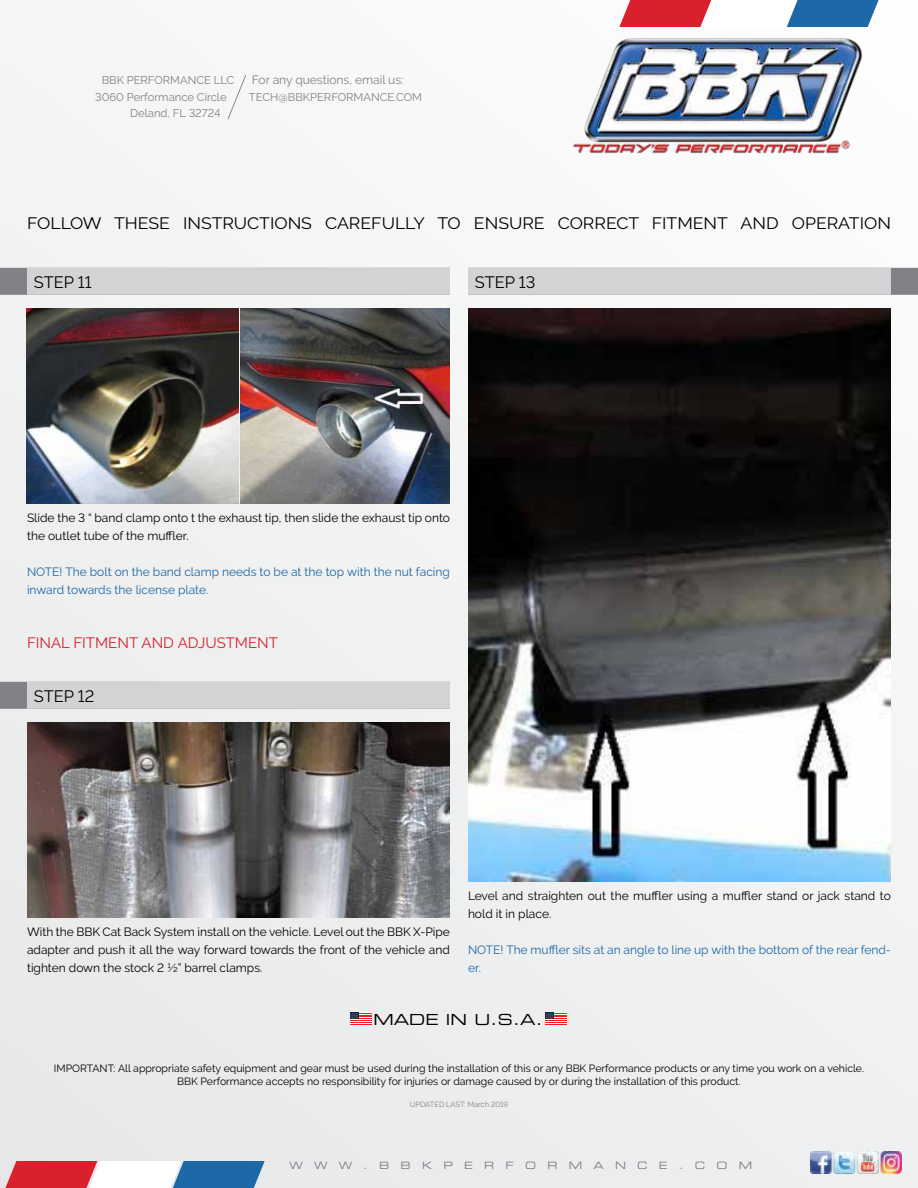
<style>
.page{position:relative;width:918px;height:1188px;background:#f0f1f1}
.page>*{position:absolute;margin:0;border:0;box-sizing:border-box;transform-origin:0 0}
.t1{font:16.5px "Raleway";color:#000;scale:1.07 1}
.t2{font:16.5px "Raleway";color:#000}
.t3{font:15.3px "Eurostile Extended Two";color:#000}
.t4{font:15px "Raleway";color:#da202c}
.t5{font:12px/18px "Raleway";color:#000}
.t6{font:12px/18px "Raleway";color:#1d68a6}
.t7{font:12px "Raleway";color:#808285}
.t8{font:11.25px "Raleway";color:#808285}
.t9{font:10.5px/12.6px "Raleway";color:#000;text-align:center}
.t10{font:10.2px "Eurostile Extended Two";letter-spacing:1.11em;color:#808285}
.t11{font:7.5px "Raleway";color:#808285}
</style>
<div class="page">
<svg style="left:619px;top:0;width:265px;height:27px"></svg>
<svg style="left:5px;top:1161px;width:260px;height:27px"></svg>
<img style="left:573px;top:37px;width:290px;height:119px">
<svg style="left:227px;top:75px;width:19px;height:45px"></svg>
<svg style="left:545px;top:1013px;width:22px;height:12px"></svg>
<svg style="left:350px;top:1013px;width:21px;height:12px"></svg>
<img style="left:810px;top:1152px;width:92px;height:21px">
<div style="left:468px;top:268px;width:450px;height:27px;background:#808285"></div>
<div style="left:468px;top:268px;width:423px;height:27px;background:#d1d3d4"></div>
<img style="left:468px;top:308px;width:423px;height:574px">
<div style="left:0;top:268px;width:450px;height:27px;background:#808285"></div>
<div style="left:27px;top:268px;width:423px;height:27px;background:#d1d3d4"></div>
<div style="left:0;top:682px;width:450px;height:27px;background:#808285"></div>
<div style="left:27px;top:682px;width:423px;height:27px;background:#d1d3d4"></div>
<img style="left:27px;top:308px;width:211px;height:196px">
<img style="left:241px;top:308px;width:209px;height:196px">
<img style="left:27px;top:722px;width:423px;height:196px">
<p class="t8" style="left:102px;top:74px;width:134px">BBK PERFORMANCE LLC</p>
<p class="t8" style="left:95px;top:90px;width:133px">3060 Performance Circle</p>
<p class="t8" style="left:130px;top:107px;width:92px">Deland, FL 32724</p>
<p class="t7" style="left:252px;top:73px;width:153px">For any questions, email us:</p>
<p class="t8" style="left:249px;top:90px;width:175px">TECH@BBKPERFORMANCE.COM</p>
<h1 class="t1" style="left:27px;top:214px;width:809px">FOLLOW THESE INSTRUCTIONS CAREFULLY TO ENSURE CORRECT FITMENT AND OPERATION</h1>
<h1 class="t2" style="left:34px;top:273px;width:59px">STEP 11</h1>
<h1 class="t2" style="left:475px;top:273px;width:62px">STEP 13</h1>
<p class="t5" style="left:27px;top:509px;width:425px">Slide the 3 “ band clamp onto t the exhaust tip, then slide the exhaust tip onto the outlet tube of the muffler.</p>
<p class="t6" style="left:27px;top:563px;width:424px">NOTE! The bolt on the band clamp needs to be at the top with the nut facing inward towards the license plate.</p>
<p class="t4" style="left:27px;top:634px;width:252px">FINAL FITMENT AND ADJUSTMENT</p>
<h1 class="t2" style="left:34px;top:687px;width:62px">STEP 12</h1>
<p class="t5" style="left:27px;top:923px;width:424px;text-align:justify">With the BBK Cat Back System install on the vehicle. Level out the BBK X-Pipe adapter and push it all the way forward towards the front of the vehicle and tighten down the stock 2 ½” barrel clamps.</p>
<p class="t5" style="left:468px;top:887px;width:424px">Level and straighten out the muffler using a muffler stand or jack stand to hold it in place.</p>
<p class="t6" style="left:468px;top:941px;width:424px">NOTE! The muffler sits at an angle to line up with the bottom of the rear fend&shy;er.</p>
<p class="t3" style="left:373px;top:1009px;width:171px">MADE IN U.S.A.</p>
<p class="t9" style="left:54px;top:1062px;width:812px">IMPORTANT: All appropriate safety equipment and gear must be used during the installation of this or any BBK Performance products or any time you work on a vehicle.<br>BBK Performance accepts no responsibility for injuries or damage caused by or during the installation of this product.</p>
<p class="t11" style="left:410px;top:1100px;width:100px">UPDATED LAST: March 2019</p>
<p class="t10" style="left:289px;top:1158px;width:464px">WWW.BBKPERFORMANCE.COM</p>
</div>
